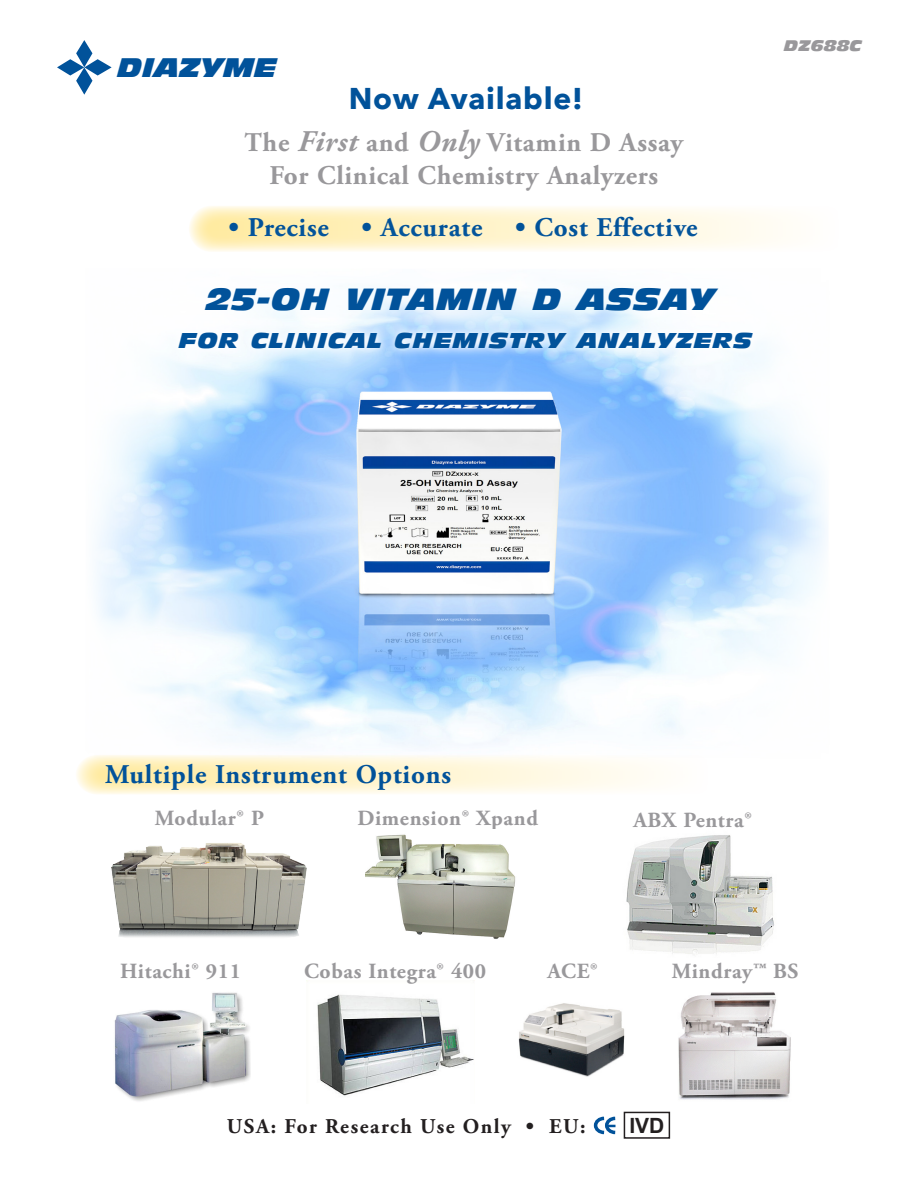
<style>
.page{position:relative;width:918px;height:1188px;background:#fff}
.page>*{position:absolute;margin:0;border:0;box-sizing:border-box;transform-origin:0 0}
.t1{font:italic 30px "Antique Olive Nord";letter-spacing:.025em;color:#01529a}
.t2{font:700 30px "Avenir Next";letter-spacing:.025em;color:#01529a}
.t3{font:700 27px/33.2px "Adobe Garamond Pro";letter-spacing:.025em;color:#99989b;text-align:center}
.t4{font:700 27px "Adobe Garamond Pro";letter-spacing:.03em;color:#01529a}
.t5{font:italic 26.25px "Antique Olive Nord";color:#01529a}
.t6{font:700 21.6px "Adobe Garamond Pro";letter-spacing:.03em;color:#99989b}
.t7{font:italic 21px "Antique Olive Nord";letter-spacing:.06em;color:#01529a}
.t8{font:700 21px "Adobe Garamond Pro";letter-spacing:.075em;color:#231f20}
.t9{font:700 21px "Arial";color:#231f20}
.t10{font:italic 15px "Antique Olive Nord";letter-spacing:.025em;color:#99989b}
.s1{font-style:italic;font-size:30px}
</style>
<div class="page">
<img style="left:626px;top:849px;width:148px;height:106px">
<img style="left:317px;top:980px;width:158px;height:116px">
<svg style="left:57px;top:40px;width:55px;height:55px"></svg>
<img style="left:96px;top:373px;width:730px;height:476px">
<svg style="left:190px;top:206px;width:588px;height:31px"></svg>
<svg style="left:160px;top:224px;width:617px;height:149px"></svg>
<svg style="left:169px;top:322px;width:593px;height:36px"></svg>
<svg style="left:77px;top:755px;width:634px;height:40px"></svg>
<img style="left:114px;top:992px;width:136px;height:109px">
<img style="left:518px;top:1003px;width:107px;height:74px">
<img style="left:366px;top:830px;width:151px;height:109px">
<img style="left:678px;top:992px;width:113px;height:108px">
<svg style="left:593px;top:1116px;width:23px;height:19px"></svg>
<div style="left:624px;top:1112px;width:46px;height:27px;border:2px solid #231f20"></div>
<img style="left:107px;top:838px;width:209px;height:99px">
<p class="t5" style="left:117px;top:51px;width:161px">DIAZYME</p>
<h1 class="t2" style="left:349px;top:80px;width:236px">Now Available!</h1>
<p class="t3" style="left:245px;top:126px;width:440px">The <span class="s1">First</span> and <span class="s1">Only</span> Vitamin D Assay<br>For Clinical Chemistry Analyzers</p>
<p class="t4" style="left:228px;top:212px;width:470px">• Precise • Accurate • Cost Effective</p>
<h1 class="t1" style="left:206px;top:280px;width:510px">25-OH VITAMIN D ASSAY</h1>
<p class="t7" style="left:179px;top:327px;width:575px">FOR CLINICAL CHEMISTRY ANALYZERS</p>
<p class="t10" style="left:784px;top:36px;width:79px">DZ688C</p>
<p class="t4" style="left:105px;top:759px;width:348px">Multiple Instrument Options</p>
<p class="t6" style="left:155px;top:806px;width:111px">Modular® P</p>
<p class="t6" style="left:358px;top:806px;width:182px">Dimension® Xpand</p>
<p class="t6" style="left:633px;top:807px;width:120px">ABX Pentra®</p>
<p class="t6" style="left:120px;top:959px;width:122px">Hitachi® 911</p>
<p class="t6" style="left:548px;top:959px;width:52px">ACE®</p>
<p class="t6" style="left:304px;top:959px;width:184px">Cobas Integra® 400</p>
<p class="t6" style="left:672px;top:959px;width:128px">Mindray™ BS</p>
<p class="t8" style="left:227px;top:1114px;width:360px">USA: For Research Use Only • EU:</p>
<p class="t9" style="left:629px;top:1111px;width:37px">IVD</p>
</div>
